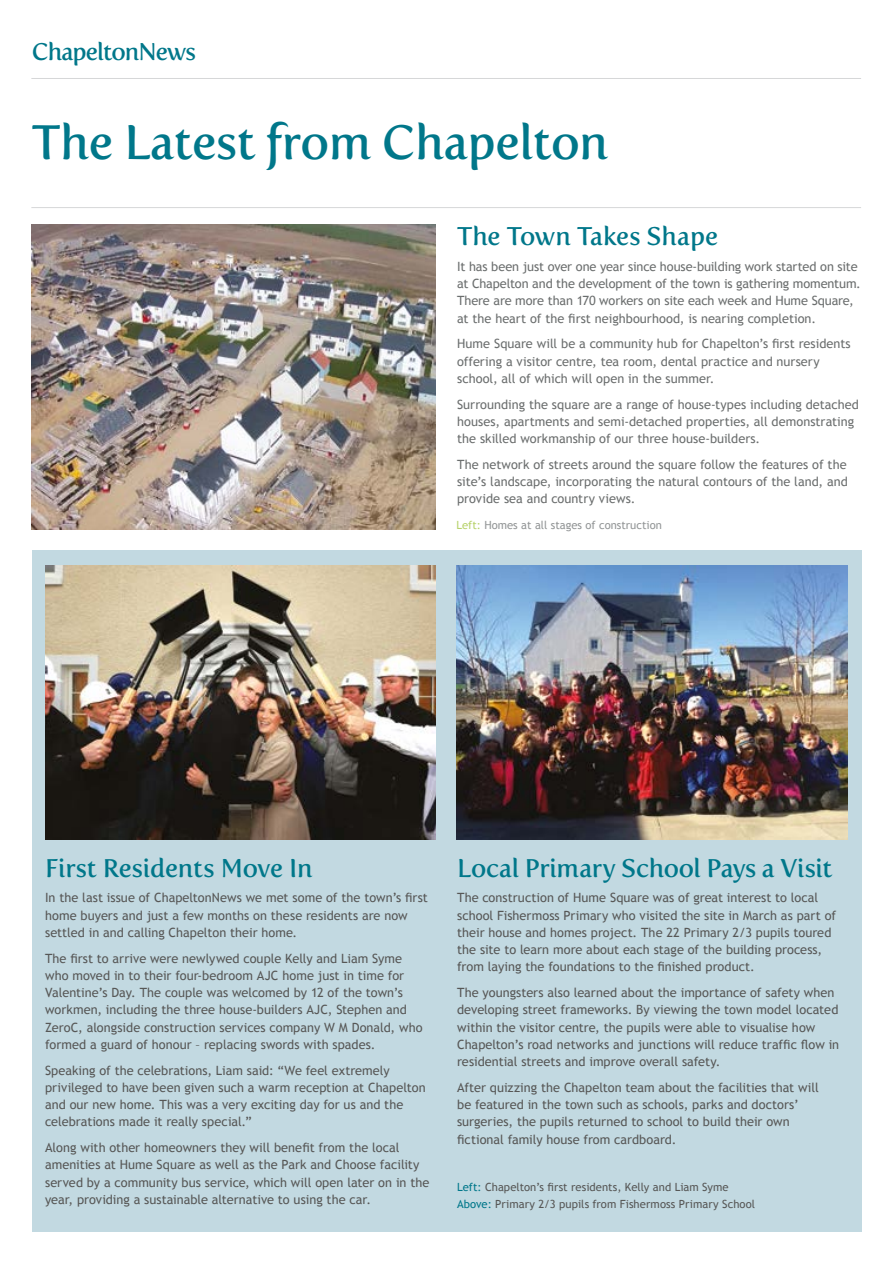
<style>
.page{position:relative;width:893px;height:1263px;background:#fff}
.page>*{position:absolute;margin:0;border:0;box-sizing:border-box;transform-origin:0 0}
.t1{font:48px "Fertigo Pro";letter-spacing:-.01em;color:#00778a}
.t2{font:25.5px "Fertigo Pro";letter-spacing:-.01em;color:#00778a}
.t3{font:24px "Fertigo Pro";letter-spacing:-.04em;color:#00778a}
.t4{font:12.75px/17.2px "Trebuchet MS";color:#575756}
.t5{font:12.75px/17.2px "Trebuchet MS";color:#6b6e6e}
.t6{font:11.25px/17.2px "Trebuchet MS";letter-spacing:.005em;color:#575756}
.t7{font:11.25px "Trebuchet MS";color:#939697}
.s1{color:#b7d26b}
.s2{color:#00778a}
</style>
<div class="page">
<div style="left:32px;top:550px;width:829px;height:681px;background:#c2d9e1"></div>
<img style="left:456px;top:566px;width:391px;height:273px">
<hr style="left:31px;top:78px;width:830px;height:1px;background:#d6d7d8">
<hr style="left:31px;top:207px;width:830px;height:1px;background:#d6d7d8">
<img style="left:32px;top:225px;width:404px;height:304px">
<img style="left:45px;top:566px;width:391px;height:273px">
<h3 class="t3" style="left:32px;top:38px;width:166px">ChapeltonNews</h3>
<h1 class="t1" style="left:32px;top:114px;width:578px">The Latest from Chapelton</h1>
<h2 class="t2" style="left:457px;top:221px;width:262px">The Town Takes Shape</h2>
<p class="t5" style="left:457px;top:258px;width:405px">It has been just over one year since house-building work started on site at Chapelton and the development of the town is gathering momentum.<br>There are more than 170 workers on site each week and Hume Square, at the heart of the first neighbourhood, is nearing completion.</p>
<p class="t5" style="left:457px;top:335px;width:395px">Hume Square will be a community hub for Chapelton’s first residents offering a visitor centre, tea room, dental practice and nursery school, all of which will open in the summer.</p>
<p class="t5" style="left:457px;top:396px;width:403px">Surrounding the square are a range of house-types including detached houses, apartments and semi-detached properties, all demonstrating the skilled workmanship of our three house-builders.</p>
<p class="t5" style="left:457px;top:456px;width:392px;text-align:justify">The network of streets around the square follow the features of the site’s landscape, incorporating the natural contours of the land, and provide sea and country views.</p>
<p class="t7" style="left:456px;top:518px;width:207px"><span class="s1">Left:</span> Homes at all stages of construction</p>
<h2 class="t2" style="left:45px;top:853px;width:269px">First Residents Move In</h2>
<p class="t4" style="left:45px;top:889px;width:384px">In the last issue of ChapeltonNews we met some of the town’s first home buyers and just a few months on these residents are now settled in and calling Chapelton their home.</p>
<p class="t4" style="left:45px;top:949px;width:379px">The first to arrive were newlywed couple Kelly and Liam Syme who moved in to their four-bedroom AJC home just in time for Valentine’s Day. The couple was welcomed by 12 of the town’s workmen, including the three house-builders AJC, Stephen and ZeroC, alongside construction services company W M Donald, who formed a guard of honour – replacing swords with spades.</p>
<p class="t4" style="left:45px;top:1061px;width:382px">Speaking of the celebrations, Liam said: “We feel extremely privileged to have been given such a warm reception at Chapelton and our new home. This was a very exciting day for us and the celebrations made it really special.”</p>
<p class="t4" style="left:45px;top:1139px;width:386px">Along with other homeowners they will benefit from the local amenities at Hume Square as well as the Park and Choose facility served by a community bus service, which will open later on in the year, providing a sustainable alternative to using the car.</p>
<h2 class="t2" style="left:457px;top:853px;width:377px">Local Primary School Pays a Visit</h2>
<p class="t4" style="left:457px;top:889px;width:381px">The construction of Hume Square was of great interest to local school Fishermoss Primary who visited the site in March as part of their house and homes project. The 22 Primary 2/3 pupils toured the site to learn more about each stage of the building process, from laying the foundations to the finished product.</p>
<p class="t4" style="left:457px;top:984px;width:384px">The youngsters also learned about the importance of safety when developing street frameworks. By viewing the town model located within the visitor centre, the pupils were able to visualise how Chapelton’s road networks and junctions will reduce traffic flow in residential streets and improve overall safety.</p>
<p class="t4" style="left:457px;top:1079px;width:363px">After quizzing the Chapelton team about the facilities that will be featured in the town such as schools, parks and doctors’ surgeries, the pupils returned to school to build their own fictional family house from cardboard.</p>
<p class="t6" style="left:457px;top:1178px;width:300px"><span class="s2">Left:</span> Chapelton’s first residents, Kelly and Liam Syme<br><span class="s2">Above:</span> Primary 2/3 pupils from Fishermoss Primary School</p>
</div>
